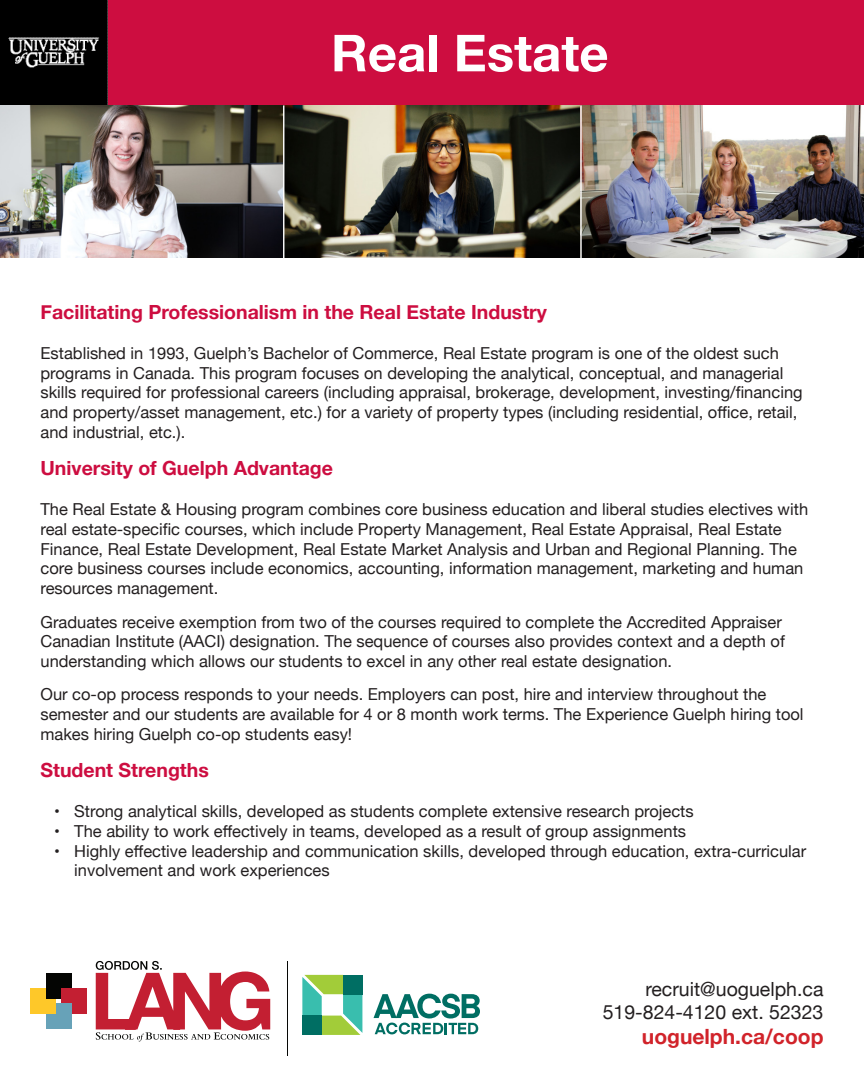
<style>
.page{position:relative;width:864px;height:1080px;background:#fff}
.page>*{position:absolute;margin:0;border:0;box-sizing:border-box;transform-origin:0 0}
.Program_name{font:700 51px "Helvetica Neue";color:#fff}
.Body_text{font:700 21px "Helvetica Neue";color:#d1232a}
.Subtitles{font:700 19.5px "Helvetica Neue";color:#cd0d40}
.Body_text-2{font:19.5px "Helvetica Neue";color:#231f20}
.Body_text-3{font:16.5px/19.8px "Helvetica Neue";color:#231f20}
</style>
<div class="page">
<div style="left:0;top:0;width:864px;height:106px;background:#cd0d40"></div>
<img style="left:0;top:0;width:108px;height:105px">
<img style="left:0;top:105px;width:864px;height:152px">
<hr style="left:283px;top:105px;width:1px;height:162px;background:#fff">
<hr style="left:580px;top:105px;width:2px;height:162px;background:#fff">
<svg style="left:302px;top:975px;width:60px;height:60px"></svg>
<div style="left:302px;top:1016px;width:20px;height:19px;background:#006e63"></div>
<svg style="left:374px;top:994px;width:106px;height:40px"></svg>
<svg style="left:96px;top:961px;width:174px;height:80px"></svg>
<div style="left:46px;top:973px;width:26px;height:26px;background:#040503"></div>
<div style="left:62px;top:988px;width:25px;height:26px;background:#c31f32"></div>
<div style="left:46px;top:1003px;width:26px;height:26px;background:#67a2b8"></div>
<div style="left:30px;top:988px;width:26px;height:26px;background:#fec829"></div>
<div style="left:46px;top:973px;width:13px;height:26px;background:#040503"></div>
<hr style="left:288px;top:961px;width:1px;height:94px;background:#060705">
<p class="Program_name" style="left:331px;top:13px;width:279px">Real Estate</p>
<p class="Subtitles" style="left:40px;top:297px;width:508px">Facilitating Professionalism in the Real Estate Industry</p>
<p class="Body_text-3" style="left:40px;top:344px;width:764px">Established in 1993, Guelph’s Bachelor of Commerce, Real Estate program is one of the oldest such programs in Canada. This program focuses on developing the analytical, conceptual, and managerial skills required for professional careers (including appraisal, brokerage, development, investing/financing and property/asset management, etc.) for a variety of property types (including residential, office, retail, and industrial, etc.).</p>
<p class="Subtitles" style="left:40px;top:453px;width:294px">University of Guelph Advantage</p>
<p class="Body_text-3" style="left:40px;top:500px;width:769px">The Real Estate &amp; Housing program combines core business education and liberal studies electives with real estate-specific courses, which include Property Management, Real Estate Appraisal, Real Estate Finance, Real Estate Development, Real Estate Market Analysis and Urban and Regional Planning. The core business courses include economics, accounting, information management, marketing and human resources management.</p>
<p class="Body_text-3" style="left:40px;top:613px;width:746px">Graduates receive exemption from two of the courses required to complete the Accredited Appraiser<br>Canadian Institute (AACI) designation. The sequence of courses also provides context and a depth of understanding which allows our students to excel in any other real estate designation.</p>
<p class="Body_text-3" style="left:40px;top:686px;width:765px">Our co-op process responds to your needs. Employers can post, hire and interview throughout the semester and our students are available for 4 or 8 month work terms. The Experience Guelph hiring tool makes hiring Guelph co-op students easy!</p>
<p class="Subtitles" style="left:40px;top:755px;width:170px">Student Strengths</p>
<p class="Body_text-3" style="left:54px;top:802px;width:641px">• Strong analytical skills, developed as students complete extensive research projects</p>
<p class="Body_text-3" style="left:54px;top:822px;width:634px">• The ability to work effectively in teams, developed as a result of group assignments</p>
<p class="Body_text-3" style="left:74px;top:842px;width:733px;text-indent:-20px">• Highly effective leadership and communication skills, developed through education, extra-curricular involvement and work experiences</p>
<p class="Body_text-2" style="left:645px;top:975px;width:180px">recruit@uoguelph.ca</p>
<p class="Body_text-2" style="left:603px;top:998px;width:222px">519-824-4120 ext. 52323</p>
<p class="Body_text" style="left:642px;top:1020px;width:183px">uoguelph.ca/coop</p>
</div>
